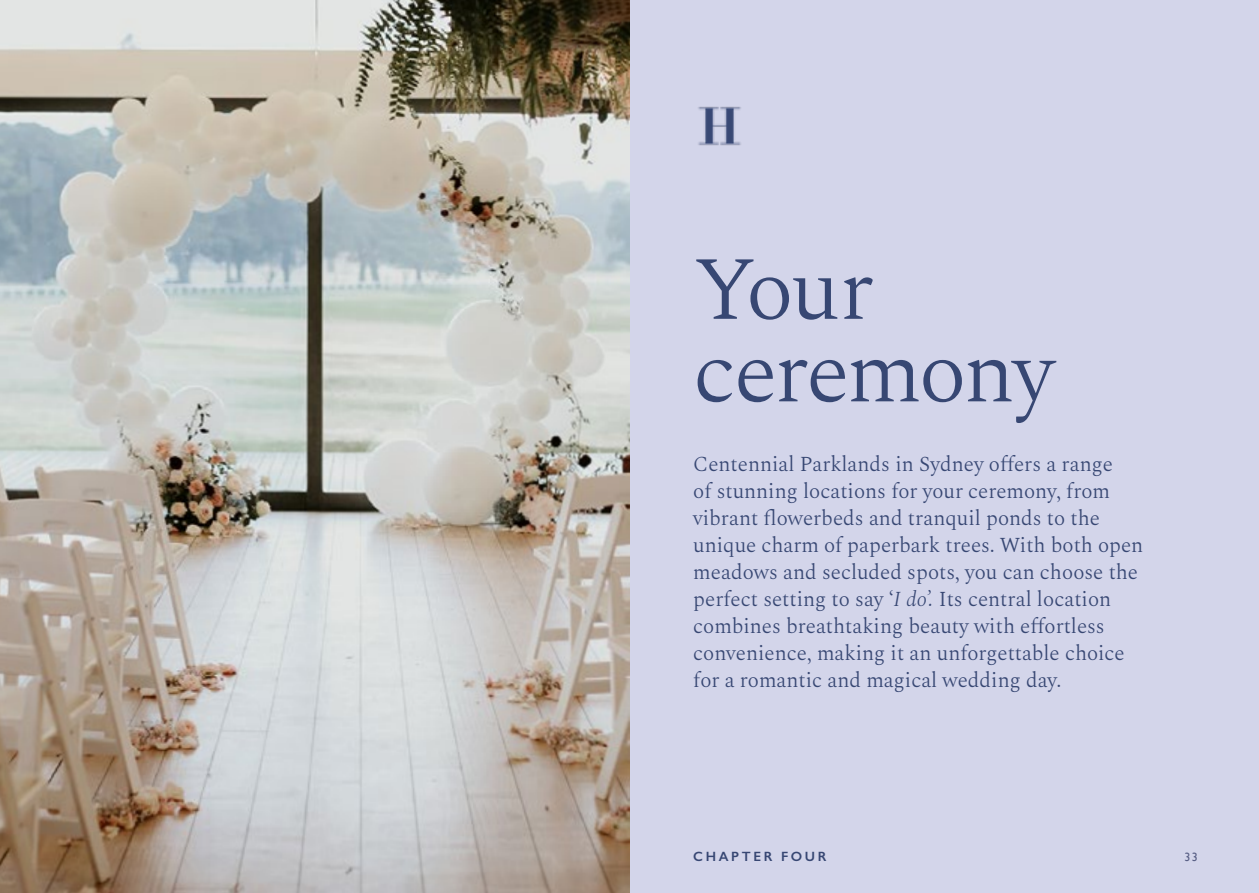
<style>
.page{position:relative;width:1259px;height:893px;background:#d3d5ea}
.page>*{position:absolute;margin:0;border:0;box-sizing:border-box;transform-origin:0 0}
.t1{font:300 90px/82.5px "Spectral";letter-spacing:-.035em;color:#374773}
.t2{font:300 21px/27px "Spectral";color:#374773}
.t3{font:600 13.5px "Gill Sans";letter-spacing:.195em;color:#374773}
.t4{font:12px "Gill Sans";color:#585f85}
.s1{font-style:italic}
</style>
<div class="page">
<img style="left:0;top:0;width:629px;height:893px">
<img style="left:698px;top:106px;width:43px;height:40px">
<h1 class="t1" style="left:693px;top:241px;width:363px">Your ceremony</h1>
<p class="t2" style="left:693px;top:449px;width:451px">Centennial Parklands in Sydney offers a range<br>of stunning locations for your ceremony, from vibrant flowerbeds and tranquil ponds to the unique charm of paperbark trees. With both open meadows and secluded spots, you can choose the perfect setting to say ‘<span class="s1">I do’.</span> Its central location combines breathtaking beauty with effortless convenience, making it an unforgettable choice for a romantic and magical wedding day.</p>
<p class="t3" style="left:693px;top:848px;width:135px">CHAPTER FOUR</p>
<p class="t4" style="left:1184px;top:850px;width:15px">33</p>
</div>
